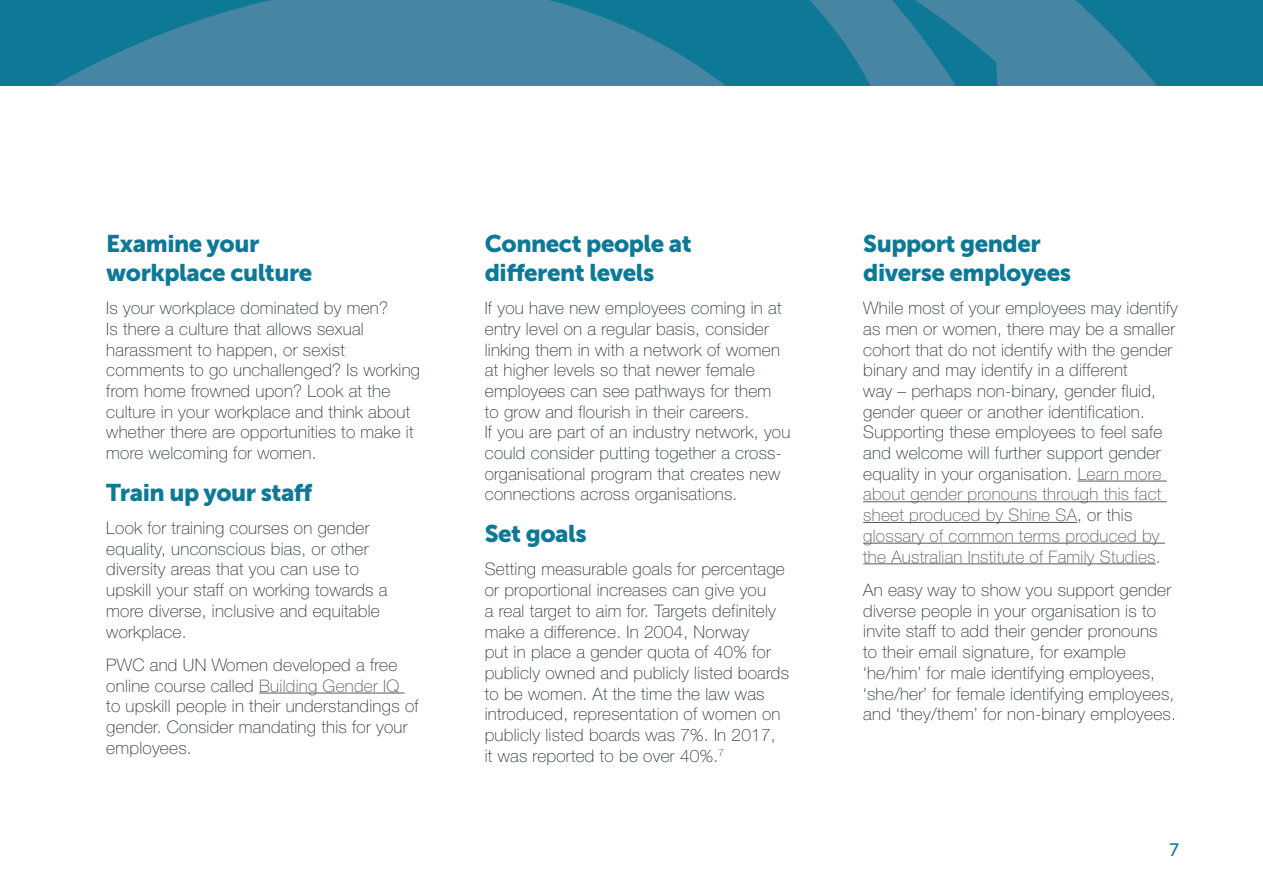
<style>
.page{position:relative;width:1263px;height:893px;background:#fff}
.page>*{position:absolute;margin:0;border:0;box-sizing:border-box;transform-origin:0 0}
.t1{font:24px/28.8px "Museo Sans 900";letter-spacing:-.02em;color:#0e7997}
.t2{font:18px "Museo Sans 500";color:#0e7997}
.Body{font:17.25px/20.7px "Helvetica Neue LT 35 Th";letter-spacing:.015em;color:#2b3336}
.s1{color:#58595b}
</style>
<div class="page">
<svg style="left:0;top:0;width:1263px;height:85px;background:#2e809d"></svg>
<hr style="left:259px;top:693px;width:146px;height:1px;background:#58595b">
<hr style="left:1078px;top:481px;width:89px;height:1px;background:#58595b">
<hr style="left:863px;top:501px;width:304px;height:1px;background:#58595b">
<hr style="left:863px;top:522px;width:214px;height:1px;background:#58595b">
<hr style="left:863px;top:543px;width:302px;height:1px;background:#58595b">
<hr style="left:863px;top:563px;width:293px;height:1px;background:#58595b">
<h3 class="t1" style="left:106px;top:229px;width:208px">Examine your workplace culture</h3>
<p class="Body" style="left:106px;top:297px;width:315px">Is your workplace dominated by men?<br>Is there a culture that allows sexual harassment to happen, or sexist comments to go unchallenged? Is working from home frowned upon? Look at the culture in your workplace and think about whether there are opportunities to make it more welcoming for women.</p>
<h3 class="t1" style="left:106px;top:478px;width:208px">Train up your staff</h3>
<p class="Body" style="left:106px;top:517px;width:283px">Look for training courses on gender equality, unconscious bias, or other diversity areas that you can use to upskill your staff on working towards a more diverse, inclusive and equitable workplace.</p>
<p class="Body" style="left:106px;top:654px;width:314px">PWC and UN Women developed a free online course called <span class="s1">Building Gender IQ<br></span>to upskill people in their understandings of gender. Consider mandating this for your employees.</p>
<h3 class="t1" style="left:485px;top:229px;width:209px">Connect people at different levels</h3>
<p class="Body" style="left:485px;top:297px;width:307px">If you have new employees coming in at entry level on a regular basis, consider linking them in with a network of women at higher levels so that newer female employees can see pathways for them<br>to grow and flourish in their careers.<br>If you are part of an industry network, you could consider putting together a cross&shy;organisational program that creates new connections across organisations.</p>
<h3 class="t1" style="left:485px;top:519px;width:103px">Set goals</h3>
<p class="Body" style="left:485px;top:559px;width:306px">Setting measurable goals for percentage or proportional increases can give you<br>a real target to aim for. Targets definitely make a difference. In 2004, Norway<br>put in place a gender quota of 40% for publicly owned and publicly listed boards to be women. At the time the law was introduced, representation of women on publicly listed boards was 7%. In 2017,<br>it was reported to be over 40%.<sup>7</sup></p>
<h3 class="t1" style="left:863px;top:229px;width:209px">Support gender diverse employees</h3>
<p class="Body" style="left:863px;top:297px;width:316px">While most of your employees may identify as men or women, there may be a smaller cohort that do not identify with the gender binary and may identify in a different<br>way – perhaps non-binary, gender fluid, gender queer or another identification.<br>Supporting these employees to feel safe and welcome will further support gender equality in your organisation. <span class="s1">Learn more about gender pronouns through this fact sheet produced by Shine SA</span>, or this <span class="s1">glossary of common terms produced by the Australian Institute of Family Studies</span>.</p>
<p class="Body" style="left:863px;top:579px;width:314px">An easy way to show you support gender diverse people in your organisation is to invite staff to add their gender pronouns<br>to their email signature, for example ‘he/him’ for male identifying employees, ‘she/her’ for female identifying employees, and ‘they/them’ for non-binary employees.</p>
<p class="t2" style="left:1169px;top:840px;width:11px">7</p>
</div>
